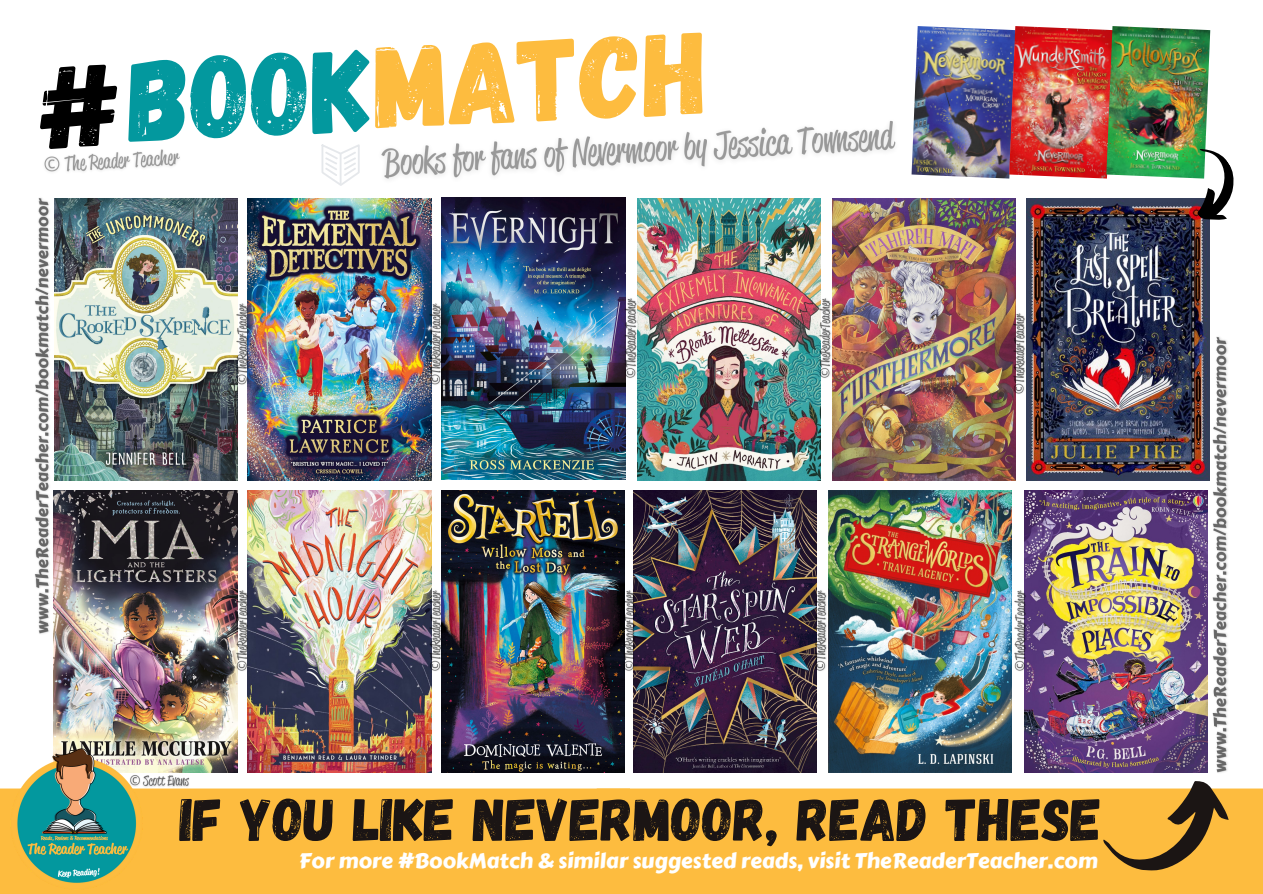
<style>
.page{position:relative;width:1263px;height:894px;background:#fff}
.page>*{position:absolute;margin:0;border:0;box-sizing:border-box;transform-origin:0 0}
.t1{font:117px "Gagalin";color:#fdbc3f}
.t2{font:60px "Gagalin";color:#1b1514}
.t3{font:21px "Carter One";color:#fff}
.s1{color:#000}
.s2{color:#03989e}
</style>
<div class="page">
<div style="left:151px;top:788px;width:446px;height:105px;background:#fdbc3f"></div>
<div style="left:597px;top:788px;width:666px;height:105px;background:#fdbc3f"></div>
<img style="left:637px;top:198px;width:184px;height:282px">
<img style="left:832px;top:198px;width:184px;height:282px">
<img style="left:62px;top:198px;width:176px;height:282px">
<img style="left:248px;top:198px;width:183px;height:282px">
<img style="left:442px;top:198px;width:183px;height:281px">
<svg style="left:1102px;top:781px;width:129px;height:93px;background:#c79942"></svg>
<img style="left:1026px;top:198px;width:184px;height:282px">
<img style="left:54px;top:490px;width:183px;height:282px">
<img style="left:0;top:742px;width:151px;height:151px">
<img style="left:828px;top:490px;width:184px;height:282px">
<img style="left:1024px;top:490px;width:180px;height:282px">
<img style="left:248px;top:490px;width:183px;height:282px">
<img style="left:441px;top:490px;width:184px;height:282px">
<img style="left:633px;top:490px;width:183px;height:282px">
<img style="left:911px;top:26px;width:98px;height:152px">
<img style="left:1009px;top:26px;width:97px;height:152px">
<img style="left:1106px;top:26px;width:104px;height:152px">
<img style="left:381px;top:121px;width:515px;height:77px">
<img style="left:1168px;top:140px;width:66px;height:91px">
<img style="left:44px;top:149px;width:136px;height:23px">
<img style="left:231px;top:586px;width:24px;height:88px">
<img style="left:618px;top:586px;width:24px;height:88px">
<img style="left:1009px;top:586px;width:24px;height:88px">
<img style="left:814px;top:294px;width:24px;height:88px">
<img style="left:1008px;top:310px;width:24px;height:87px">
<img style="left:424px;top:586px;width:24px;height:88px">
<img style="left:809px;top:586px;width:24px;height:88px">
<img style="left:126px;top:769px;width:66px;height:24px">
<img style="left:231px;top:300px;width:24px;height:88px">
<img style="left:424px;top:300px;width:24px;height:88px">
<img style="left:620px;top:294px;width:23px;height:88px">
<img style="left:1204px;top:331px;width:24px;height:442px">
<img style="left:34px;top:198px;width:28px;height:440px">
<svg style="left:321px;top:144px;width:39px;height:42px"></svg>
<h1 class="t1" style="left:37px;top:21px;width:671px;rotate:-2deg"><span class="s1">#</span><span class="s2">BOOK</span>MATCH</h1>
<h2 class="t2" style="left:180px;top:780px;width:923px">IF YOU LIKE NEVERMOOR, READ THESE</h2>
<p class="t3" style="left:299px;top:844px;width:800px">For more #BookMatch &amp; similar suggested reads, visit TheReaderTeacher.com</p>
</div>
